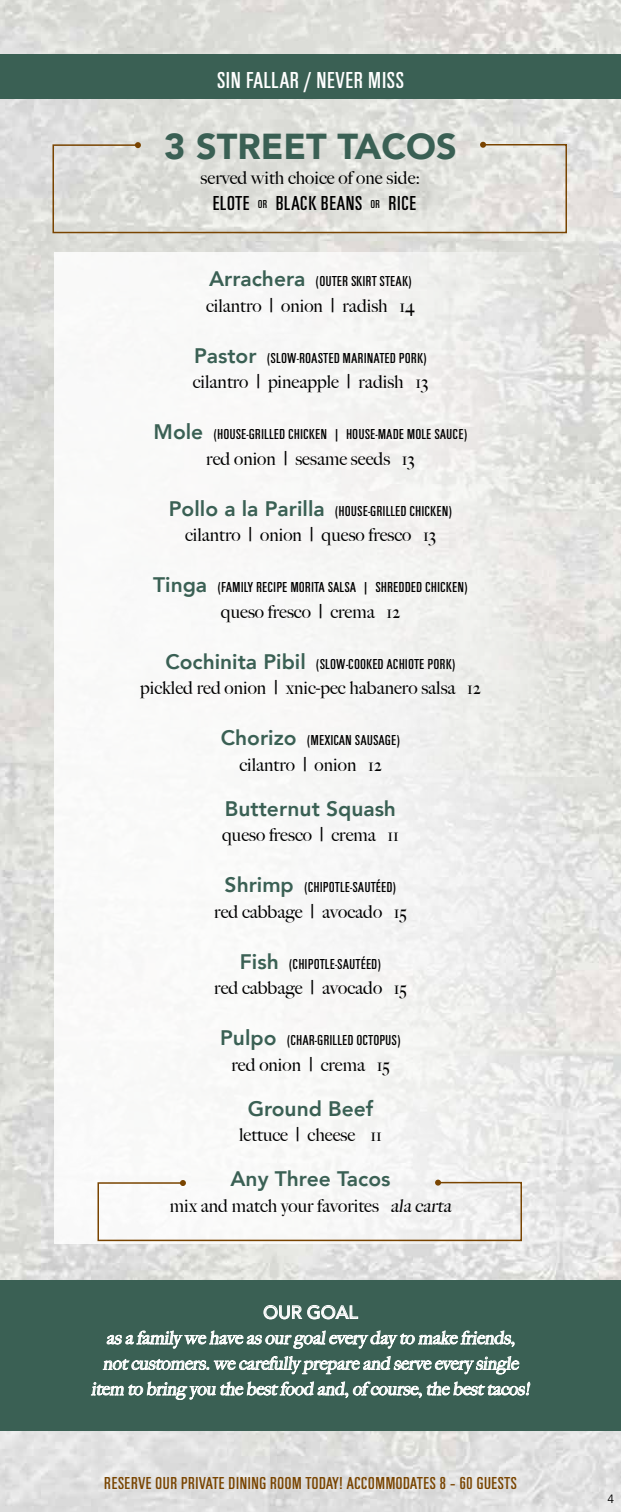
<style>
.page{position:relative;width:621px;height:1512px;background:#fff}
.page>*{position:absolute;margin:0;border:0;box-sizing:border-box;transform-origin:0 0}
.t1{font:900 36px "Avenir";color:#3a6054}
.t2{font:24px "Univers Ultra Cond DTC";color:#fff}
.t3{font:800 21px "Avenir";color:#3a6054}
.t4{font:21px "Univers Ultra Cond DTC";color:#000}
.t5{font:500 18px "Big Caslon";color:#000}
.t6{font:500 18px/25.5px "Big Caslon";color:#fff;text-align:center}
.t7{font:18px "Univers Ultra Cond DTC";color:#794400}
.t8{font:500 18px "Avenir";color:#fff}
.t9{font:15px "Univers Ultra Cond DTC";color:#000}
.t10{font:12px "Avenir";color:#000}
.s1{font-size:12px}
.s2{font-family:"Avenir";font-weight:800;font-size:21px;color:#3a6054}
</style>
<div class="page">
<img style="left:0;top:0;width:621px;height:1512px">
<div style="left:54px;top:253px;width:513px;height:991px;background:linear-gradient(to right,#fefefe,#eaeae8)"></div>
<div style="left:0;top:54px;width:621px;height:44px;background:#3a6054"></div>
<div style="left:0;top:1280px;width:621px;height:151px;background:#3a6054"></div>
<svg style="left:52px;top:143px;width:516px;height:91px;background:#deddd6"></svg>
<svg style="left:135px;top:142px;width:6px;height:6px"></svg>
<svg style="left:480px;top:142px;width:6px;height:6px"></svg>
<svg style="left:97px;top:1180px;width:426px;height:62px"></svg>
<svg style="left:264px;top:1305px;width:94px;height:14px"></svg>
<svg style="left:91px;top:1330px;width:439px;height:70px"></svg>
<h2 class="t2" style="left:217px;top:68px;width:189px">SIN FALLAR / NEVER MISS</h2>
<h1 class="t1" style="left:164px;top:115px;width:294px">3 STREET TACOS</h1>
<p class="t5" style="left:201px;top:163px;width:221px">served with choice of one side:</p>
<p class="t4" style="left:212px;top:192px;width:206px">ELOTE <span class="s1">OR</span> BLACK BEANS <span class="s1">OR</span> RICE</p>
<p class="t9" style="left:209px;top:273px;width:204px"><span class="s2">Arrachera</span> (OUTER SKIRT STEAK)</p>
<p class="t5" style="left:206px;top:290px;width:210px">cilantro | onion | radish 14</p>
<p class="t9" style="left:194px;top:350px;width:234px"><span class="s2">Pastor</span> (SLOW-ROASTED MARINATED PORK)</p>
<p class="t5" style="left:193px;top:367px;width:237px">cilantro | pineapple | radish 13</p>
<p class="t9" style="left:154px;top:426px;width:315px"><span class="s2">Mole</span> (HOUSE-GRILLED CHICKEN | HOUSE-MADE MOLE SAUCE)</p>
<p class="t5" style="left:206px;top:443px;width:210px">red onion | sesame seeds 13</p>
<p class="t9" style="left:169px;top:503px;width:285px"><span class="s2">Pollo a la Parilla</span> (HOUSE-GRILLED CHICKEN)</p>
<p class="t5" style="left:185px;top:520px;width:252px">cilantro | onion | queso fresco 13</p>
<p class="t9" style="left:153px;top:579px;width:316px"><span class="s2">Tinga</span> (FAMILY RECIPE MORITA SALSA | SHREDDED CHICKEN)</p>
<p class="t5" style="left:221px;top:596px;width:181px">queso fresco | crema 12</p>
<p class="t9" style="left:165px;top:656px;width:292px"><span class="s2">Cochinita Pibil</span> (SLOW-COOKED ACHIOTE PORK)</p>
<p class="t5" style="left:140px;top:673px;width:342px">pickled red onion | xnic-pec habanero salsa 12</p>
<p class="t9" style="left:221px;top:732px;width:181px"><span class="s2">Chorizo</span> (MEXICAN SAUSAGE)</p>
<p class="t5" style="left:239px;top:749px;width:144px">cilantro | onion 12</p>
<p class="t3" style="left:225px;top:792px;width:173px">Butternut Squash</p>
<p class="t5" style="left:222px;top:820px;width:178px">queso fresco | crema 11</p>
<p class="t9" style="left:225px;top:879px;width:173px"><span class="s2">Shrimp</span> (CHIPOTLE-SAUTÉED)</p>
<p class="t5" style="left:214px;top:896px;width:194px">red cabbage | avocado 15</p>
<p class="t9" style="left:240px;top:956px;width:143px"><span class="s2">Fish</span> (CHIPOTLE-SAUTÉED)</p>
<p class="t5" style="left:214px;top:973px;width:194px">red cabbage | avocado 15</p>
<p class="t9" style="left:220px;top:1032px;width:182px"><span class="s2">Pulpo</span> (CHAR-GRILLED OCTOPUS)</p>
<p class="t5" style="left:232px;top:1049px;width:159px">red onion | crema 15</p>
<p class="t3" style="left:248px;top:1092px;width:127px">Ground Beef</p>
<p class="t5" style="left:239px;top:1120px;width:144px">lettuce | cheese 11</p>
<p class="t3" style="left:230px;top:1162px;width:162px">Any Three Tacos</p>
<p class="t5" style="left:170px;top:1190px;width:287px">mix and match your favorites ala carta</p>
<p class="t8" style="left:263px;top:1297px;width:96px">OUR GOAL</p>
<p class="t6" style="left:91px;top:1324px;width:444px">asa family we have asourgoalevery day to make friends, notcustomers.we carefully prepare and serve every single item to bring you the bestfood and,of course,the besttacos!</p>
<p class="t7" style="left:104px;top:1473px;width:415px">RESERVE OUR PRIVATE DINING ROOM TODAY! ACCOMMODATES 8 – 60 GUESTS</p>
<p class="t10" style="left:608px;top:1491px;width:8px">4</p>
</div>
